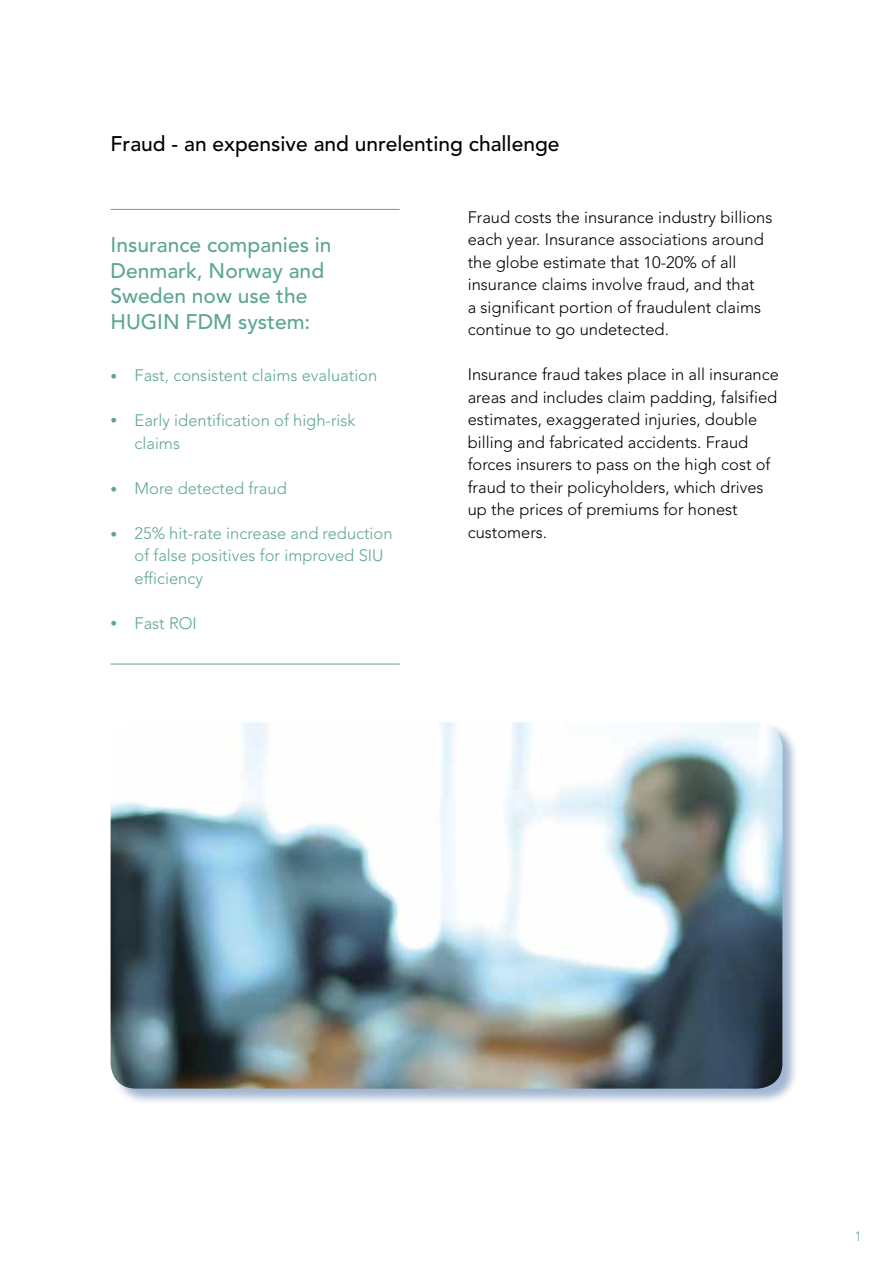
<style>
.page{position:relative;width:893px;height:1263px;background:#fff}
.page>*{position:absolute;margin:0;border:0;box-sizing:border-box;transform-origin:0 0}
.t1{font:500 21px/25.5px "Avenir LT Std";color:#5da694}
.t2{font:500 21px "Avenir LT Std";color:#000}
.t3{font:300 16.5px/22.5px "Avenir LT Std";color:#000}
.t4{font:300 16.5px/22.5px "Avenir LT Std";color:#5da694}
.t5{font:500 13.5px "Avenir LT Std";color:#5da694}
.t6{font:300 13.5px "Avenir LT Std";color:#5da694}
</style>
<div class="page">
<hr style="left:111px;top:209px;width:289px;height:1px;background:#5da694">
<hr style="left:111px;top:664px;width:289px;height:1px;background:#5da694">
<div style="left:111px;top:723px;width:688px;height:382px;background:#003882;opacity:.37"></div>
<img style="left:111px;top:722px;width:671px;height:367px">
<p class="t2" style="left:111px;top:132px;width:450px">Fraud - an expensive and unrelenting challenge</p>
<p class="t1" style="left:111px;top:233px;width:222px">Insurance companies in<br>Denmark, Norway and<br>Sweden now use the<br>HUGIN FDM system:</p>
<p class="t5" style="left:111px;top:368px;width:8px">•</p>
<p class="t5" style="left:111px;top:413px;width:8px">•</p>
<p class="t5" style="left:111px;top:481px;width:8px">•</p>
<p class="t5" style="left:111px;top:526px;width:8px">•</p>
<p class="t5" style="left:111px;top:615px;width:8px">•</p>
<p class="t4" style="left:135px;top:364px;width:244px">Fast, consistent claims evaluation</p>
<p class="t4" style="left:135px;top:409px;width:222px">Early identification of high-risk claims</p>
<p class="t4" style="left:135px;top:477px;width:154px">More detected fraud</p>
<p class="t4" style="left:135px;top:522px;width:259px">25% hit-rate increase and reduction of false positives for improved SIU efficiency</p>
<p class="t4" style="left:135px;top:612px;width:64px">Fast ROI</p>
<p class="t3" style="left:468px;top:206px;width:306px">Fraud costs the insurance industry billions each year. Insurance associations around the globe estimate that 10-20% of all insurance claims involve fraud, and that<br>a significant portion of fraudulent claims continue to go undetected.</p>
<p class="t3" style="left:468px;top:363px;width:313px">Insurance fraud takes place in all insurance areas and includes claim padding, falsified estimates, exaggerated injuries, double billing and fabricated accidents. Fraud forces insurers to pass on the high cost of fraud to their policyholders, which drives up the prices of premiums for honest customers.</p>
<p class="t6" style="left:855px;top:1228px;width:9px">1</p>
</div>
